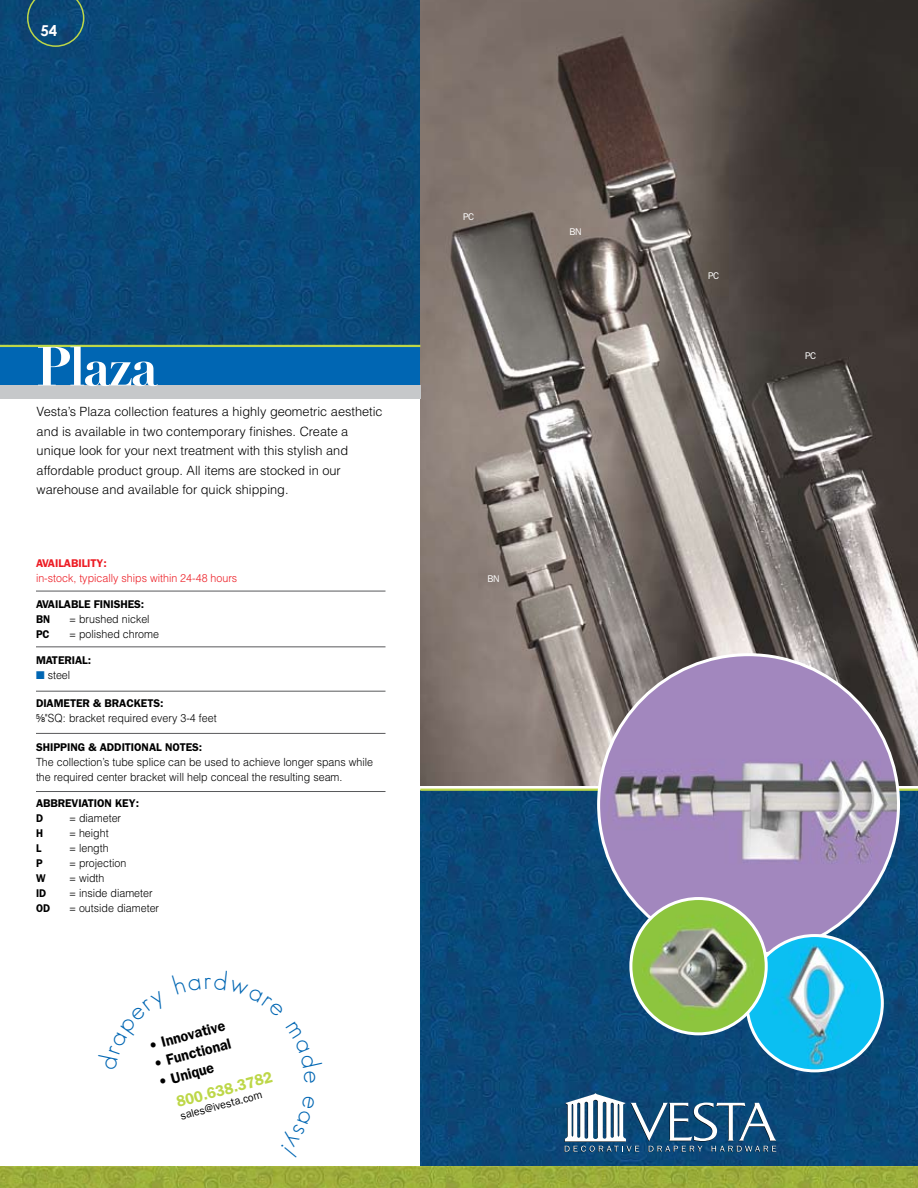
<style>
.page{position:relative;width:918px;height:1188px;background:#fff}
.page>*{position:absolute;margin:0;border:0;box-sizing:border-box;transform-origin:0 0}
.t1{font:700 54px "Didot";letter-spacing:-.05em;color:#fff}
.t2{font:600 15.75px "Franklin Gothic";color:#bdd748;scale:.95 1}
.t3{font:600 15px "Franklin Gothic";color:#000;scale:.95 1}
.t4{font:700 15px "Century Gothic";color:#fff}
.t5{font:300 12.75px/19.5px "Helvetica LT Std";color:#000}
.t6{font:300 11.25px/15px "Helvetica LT Std";color:#000;scale:.95 1}
.t7{font:600 11.25px/15px "Franklin Gothic";letter-spacing:-.005em;color:#000}
.t8{font:300 11.25px "Helvetica LT Std";color:#ed1c24;scale:.95 1}
.t9{font:11.25px "Franklin Gothic";color:#000;scale:.95 1}
.t10{font:600 11.25px "Franklin Gothic";letter-spacing:-.005em;color:#ed1c24}
.t11{font:600 11.25px "Franklin Gothic";letter-spacing:-.005em;color:#000;scale:.95 1}
.t12{font:9.75px "Franklin Gothic";letter-spacing:-.03em;color:#fff}
.s1{color:#0066b3}
.s2{font-family:"Helvetica LT Std Fractions";font-weight:400}
</style>
<div class="page">
<img style="left:0;top:0;width:420px;height:345px">
<img style="left:420px;top:791px;width:498px;height:375px">
<div style="left:0;top:347px;width:420px;height:38px;background:#0066b3"></div>
<img style="left:420px;top:0;width:498px;height:785px">
<svg style="left:27px;top:0;width:57px;height:47px;background:#175173"></svg>
<svg style="left:564px;top:1093px;width:212px;height:59px"></svg>
<img style="left:0;top:1166px;width:918px;height:22px">
<hr style="left:0;top:345px;width:420px;height:2px;background:#bdd748">
<hr style="left:420px;top:789px;width:498px;height:2px;background:#bdd748">
<img style="left:599px;top:655px;width:300px;height:300px;border-radius:150px">
<img style="left:747px;top:936px;width:135px;height:135px;border-radius:68px">
<div style="left:746px;top:934px;width:138px;height:138px;border:3px solid #fff;border-radius:50%"></div>
<img style="left:631px;top:899px;width:135px;height:135px;border-radius:68px">
<div style="left:629px;top:897px;width:139px;height:138px;border:3px solid #fff;border-radius:50%"></div>
<div style="left:0;top:385px;width:420px;height:14px;background:#c6c8ca"></div>
<hr style="left:36px;top:591px;width:350px;height:1px;background:#58595b">
<hr style="left:36px;top:646px;width:350px;height:1px;background:#58595b">
<hr style="left:36px;top:691px;width:350px;height:1px;background:#58595b">
<hr style="left:36px;top:733px;width:350px;height:1px;background:#58595b">
<hr style="left:36px;top:791px;width:350px;height:1px;background:#58595b">
<h3 class="t4" style="left:40px;top:21px;width:18px">54</h3>
<h1 class="t1" style="left:36px;top:332px;width:124px">Plaza</h1>
<p class="t5" style="left:37px;top:402px;width:348px">Vesta’s Plaza collection features a highly geometric aesthetic and is available in two contemporary finishes. Create a unique look for your next treatment with this stylish and affordable product group. All items are stocked in our warehouse and available for quick shipping.</p>
<p class="t10" style="left:36px;top:556px;width:73px">AVAILABILITY:</p>
<p class="t8" style="left:36px;top:571px;width:213px">in-stock, typically ships within 24-48 hours</p>
<p class="t7" style="left:36px;top:596px;width:110px">AVAILABLE FINISHES:<br>BN</p>
<p class="t6" style="left:69px;top:611px;width:86px">= brushed nickel</p>
<p class="t11" style="left:36px;top:627px;width:16px">PC</p>
<p class="t6" style="left:69px;top:626px;width:96px">= polished chrome</p>
<p class="t7" style="left:36px;top:652px;width:57px">MATERIAL:</p>
<p class="t6" style="left:36px;top:667px;width:38px"><span class="s1">■</span> steel</p>
<p class="t7" style="left:36px;top:696px;width:129px">DIAMETER &amp; BRACKETS:</p>
<p class="t6" style="left:36px;top:711px;width:192px"><span class="s2">5/8</span>"SQ: bracket required every 3-4 feet</p>
<p class="t7" style="left:36px;top:740px;width:168px">SHIPPING &amp; ADDITIONAL NOTES:</p>
<p class="t6" style="left:36px;top:755px;width:356px">The collection’s tube splice can be used to achieve longer spans while the required center bracket will help conceal the resulting seam.</p>
<p class="t7" style="left:36px;top:795px;width:105px">ABBREVIATION KEY:<br>D</p>
<p class="t6" style="left:69px;top:810px;width:56px">= diameter</p>
<p class="t11" style="left:36px;top:826px;width:9px">H</p>
<p class="t6" style="left:69px;top:825px;width:43px">= height</p>
<p class="t11" style="left:36px;top:841px;width:7px">L</p>
<p class="t6" style="left:69px;top:840px;width:43px">= length</p>
<p class="t11" style="left:36px;top:856px;width:8px">P</p>
<p class="t6" style="left:69px;top:855px;width:62px">= projection</p>
<p class="t11" style="left:36px;top:871px;width:12px">W</p>
<p class="t6" style="left:69px;top:870px;width:39px">= width</p>
<p class="t11" style="left:36px;top:886px;width:12px">ID</p>
<p class="t6" style="left:69px;top:885px;width:90px">= inside diameter</p>
<p class="t11" style="left:36px;top:901px;width:16px">OD</p>
<p class="t6" style="left:69px;top:900px;width:96px">= outside diameter</p>
<h3 class="t3" style="left:147px;top:1037px;width:84px;rotate:-15deg">• Innovative</h3>
<h3 class="t3" style="left:152px;top:1055px;width:85px;rotate:-15deg">• Functional</h3>
<h3 class="t3" style="left:157px;top:1073px;width:61px;rotate:-15deg">• Unique</h3>
<h2 class="t2" style="left:174px;top:1093px;width:105px;rotate:-15deg">800.638.3782</h2>
<p class="t9" style="left:179px;top:1110px;width:90px;rotate:-15deg">sales@ivesta.com</p>
<p class="t12" style="left:463px;top:212px;width:13px">PC</p>
<p class="t12" style="left:569px;top:226px;width:14px">BN</p>
<p class="t12" style="left:487px;top:573px;width:14px">BN</p>
<p class="t12" style="left:708px;top:270px;width:13px">PC</p>
<p class="t12" style="left:805px;top:350px;width:13px">PC</p>
</div>
